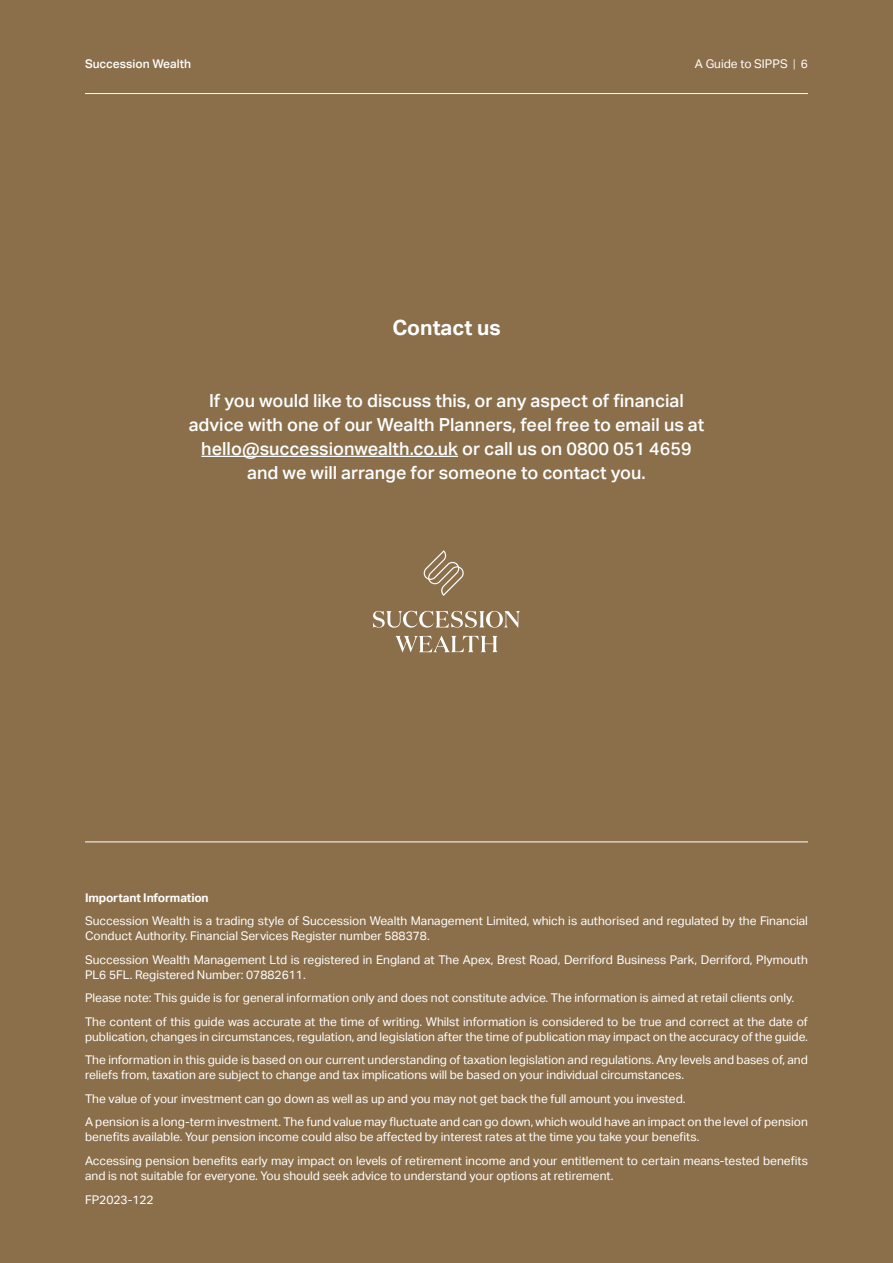
<style>
.page{position:relative;width:893px;height:1263px;background:#8b6f4b}
.page>*{position:absolute;margin:0;border:0;box-sizing:border-box;transform-origin:0 0}
.t1{font:700 21px "Aktiv Grotesk";color:#fff}
.t2{font:500 18px/24px "Aktiv Grotesk";color:#fff;text-align:center}
.t3{font:12px/23.5px "Aktiv Grotesk";color:#fff}
.t4{font:700 12px "Aktiv Grotesk";letter-spacing:-.01em;color:#fff}
.t5{font:500 12px "Aktiv Grotesk";color:#fff}
.s1{font-weight:300}
</style>
<div class="page">
<hr style="left:85px;top:93px;width:723px;height:1px;background:#fff">
<hr style="left:201px;top:456px;width:257px;height:1px;background:#fff">
<svg style="left:395px;top:636px;width:103px;height:16px"></svg>
<svg style="left:373px;top:611px;width:147px;height:17px"></svg>
<svg style="left:423px;top:550px;width:41px;height:46px"></svg>
<hr style="left:85px;top:841px;width:723px;height:1px;background:#fff">
<p class="t5" style="left:85px;top:57px;width:108px">Succession Wealth</p>
<h1 class="t1" style="left:392px;top:315px;width:110px">Contact us</h1>
<p class="t3" style="left:695px;top:52px;width:115px">A Guide to SIPPS <span class="s1">|</span> 6</p>
<h2 class="t2" style="left:189px;top:388px;width:517px">If you would like to discuss this, or any aspect of financial advice with one of our Wealth Planners, feel free to email us at hello@successionwealth.co.uk or call us on 0800 051 4659 and we will arrange for someone to contact you.</h2>
<p class="t4" style="left:85px;top:891px;width:125px">Important Information</p>
<p class="t3" style="left:85px;top:914px;width:724px;line-height:15px">Succession Wealth is a trading style of Succession Wealth Management Limited, which is authorised and regulated by the Financial<br>Conduct Authority. Financial Services Register number 588378.</p>
<p class="t3" style="left:85px;top:952px;width:724px;line-height:15px">Succession Wealth Management Ltd is registered in England at The Apex, Brest Road, Derriford Business Park, Derriford, Plymouth<br>PL6 5FL. Registered Number: 07882611.</p>
<p class="t3" style="left:85px;top:986px;width:724px">Please note: This guide is for general information only and does not constitute advice. The information is aimed at retail clients only.<br>The content of this guide was accurate at the time of writing. Whilst information is considered to be true and correct at the date of</p>
<p class="t3" style="left:85px;top:1025px;width:724px">publication, changes in circumstances, regulation, and legislation after the time of publication may impact on the accuracy of the guide.<br>The information in this guide is based on our current understanding of taxation legislation and regulations. Any levels and bases of, and</p>
<p class="t3" style="left:85px;top:1063px;width:724px">reliefs from, taxation are subject to change and tax implications will be based on your individual circumstances.<br>The value of your investment can go down as well as up and you may not get back the full amount you invested.<br>A pension is a long-term investment. The fund value may fluctuate and can go down, which would have an impact on the level of pension</p>
<p class="t3" style="left:85px;top:1125px;width:724px">benefits available. Your pension income could also be affected by interest rates at the time you take your benefits.<br>Accessing pension benefits early may impact on levels of retirement income and your entitlement to certain means-tested benefits</p>
<p class="t3" style="left:85px;top:1164px;width:530px">and is not suitable for everyone. You should seek advice to understand your options at retirement.<br>FP2023-122</p>
</div>
